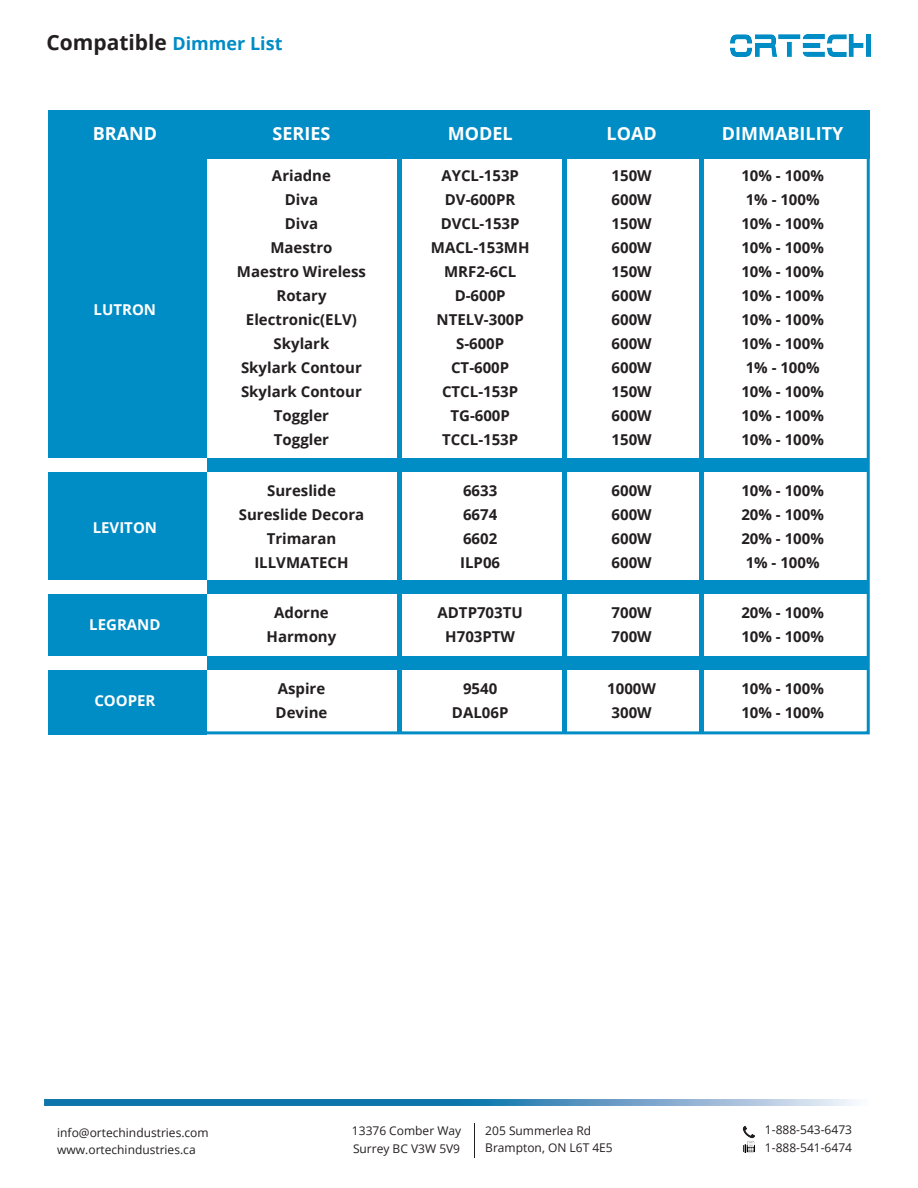
<style>
.page{position:relative;width:918px;height:1188px;background:#fff}
.page>*{position:absolute;margin:0;border:0;box-sizing:border-box;transform-origin:0 0}
.t1{font:700 21px "Open Sans";color:#231f20}
.t2{font:700 18px "Open Sans";color:#fff}
.t3{font:700 15px/24px "Open Sans";color:#231f20}
.t4{font:700 15px "Open Sans";color:#fff}
.t5{font:12px/18px "Open Sans";color:#231f20}
.s1{font-size:18px;color:#008cc5}
</style>
<div class="page">
<img style="left:730px;top:34px;width:141px;height:22px">
<div style="left:48px;top:110px;width:822px;height:49px;background:#008cc5"></div>
<div style="left:48px;top:159px;width:159px;height:575px;background:#008cc5"></div>
<div style="left:43px;top:458px;width:164px;height:13px;background:#fff"></div>
<div style="left:43px;top:581px;width:164px;height:13px;background:#fff"></div>
<div style="left:43px;top:656px;width:164px;height:13px;background:#fff"></div>
<svg style="left:203px;top:159px;width:667px;height:576px"></svg>
<div style="left:397px;top:159px;width:5px;height:574px;background:#008cc5"></div>
<div style="left:562px;top:159px;width:5px;height:574px;background:#008cc5"></div>
<div style="left:699px;top:159px;width:5px;height:574px;background:#008cc5"></div>
<img style="left:742px;top:1126px;width:13px;height:27px">
<img style="left:45px;top:1099px;width:811px;height:6px">
<img style="left:474px;top:1123px;width:1px;height:35px">
<h1 class="t1" style="left:46px;top:27px;width:238px">Compatible <span class="s1">Dimmer List</span></h1>
<p class="t2" style="left:93px;top:121px;width:66px">BRAND</p>
<p class="t2" style="left:448px;top:121px;width:66px">MODEL</p>
<p class="t2" style="left:607px;top:121px;width:52px">LOAD</p>
<p class="t2" style="left:722px;top:121px;width:123px">DIMMABILITY</p>
<p class="t2" style="left:273px;top:121px;width:59px">SERIES</p>
<p class="t3" style="left:237px;top:164px;width:131px;text-align:center">Ariadne<br>Diva<br>Diva<br>Maestro<br>Maestro Wireless<br>Rotary<br>Electronic(ELV)<br>Skylark<br>Skylark Contour<br>Skylark Contour<br>Toggler<br>Toggler</p>
<p class="t3" style="left:431px;top:164px;width:100px;text-align:center">AYCL-153P<br>DV-600PR<br>DVCL-153P<br>MACL-153MH<br>MRF2-6CL<br>D-600P<br>NTELV-300P<br>S-600P<br>CT-600P<br>CTCL-153P<br>TG-600P<br>TCCL-153P</p>
<p class="t3" style="left:612px;top:164px;width:42px;text-align:justify">150W 600W 150W 600W 150W 600W 600W 600W 600W 150W 600W 150W</p>
<p class="t3" style="left:741px;top:164px;width:84px">10% - 100%<br>1% - 100%<br>10% - 100%<br>10% - 100%<br>10% - 100%<br>10% - 100%<br>10% - 100%<br>10% - 100%<br>1% - 100%<br>10% - 100%<br>10% - 100%<br>10% - 100%</p>
<p class="t3" style="left:239px;top:478px;width:127px;text-align:center">Sureslide<br>Sureslide Decora<br>Trimaran<br>ILLVMATECH</p>
<p class="t3" style="left:460px;top:478px;width:41px">6633<br>6674<br>6602<br>ILP06</p>
<p class="t3" style="left:612px;top:478px;width:42px;text-align:justify">600W 600W 600W 600W</p>
<p class="t3" style="left:741px;top:478px;width:84px;text-align:justify">10% - 100% 20% - 100% 20% - 100% 1% - 100%</p>
<p class="t3" style="left:267px;top:600px;width:71px;text-align:center">Adorne<br>Harmony</p>
<p class="t3" style="left:438px;top:600px;width:87px;text-align:center">ADTP703TU<br>H703PTW</p>
<p class="t3" style="left:612px;top:600px;width:42px">700W<br>700W</p>
<p class="t3" style="left:741px;top:600px;width:84px">20% - 100%<br>10% - 100%</p>
<p class="t3" style="left:276px;top:676px;width:53px">Aspire<br>Devine</p>
<p class="t3" style="left:452px;top:676px;width:58px;text-align:center">9540<br>DAL06P</p>
<p class="t3" style="left:607px;top:676px;width:50px">1000W<br>300W</p>
<p class="t3" style="left:741px;top:676px;width:84px">10% - 100%<br>10% - 100%</p>
<p class="t4" style="left:94px;top:299px;width:64px">LUTRON</p>
<p class="t4" style="left:93px;top:517px;width:66px">LEVITON</p>
<p class="t4" style="left:89px;top:614px;width:73px">LEGRAND</p>
<p class="t4" style="left:94px;top:690px;width:63px">COOPER</p>
<p class="t5" style="left:57px;top:1124px;width:153px;line-height:16.8px">info@ortechindustries.com www.ortechindustries.ca</p>
<p class="t5" style="left:485px;top:1122px;width:129px;line-height:16.5px">205 Summerlea Rd<br>Brampton, ON L6T 4E5</p>
<p class="t5" style="left:352px;top:1122px;width:111px">13376 Comber Way<br>Surrey BC V3W 5V9</p>
<p class="t5" style="left:765px;top:1121px;width:89px">1-888-543-6473<br>1-888-541-6474</p>
</div>
